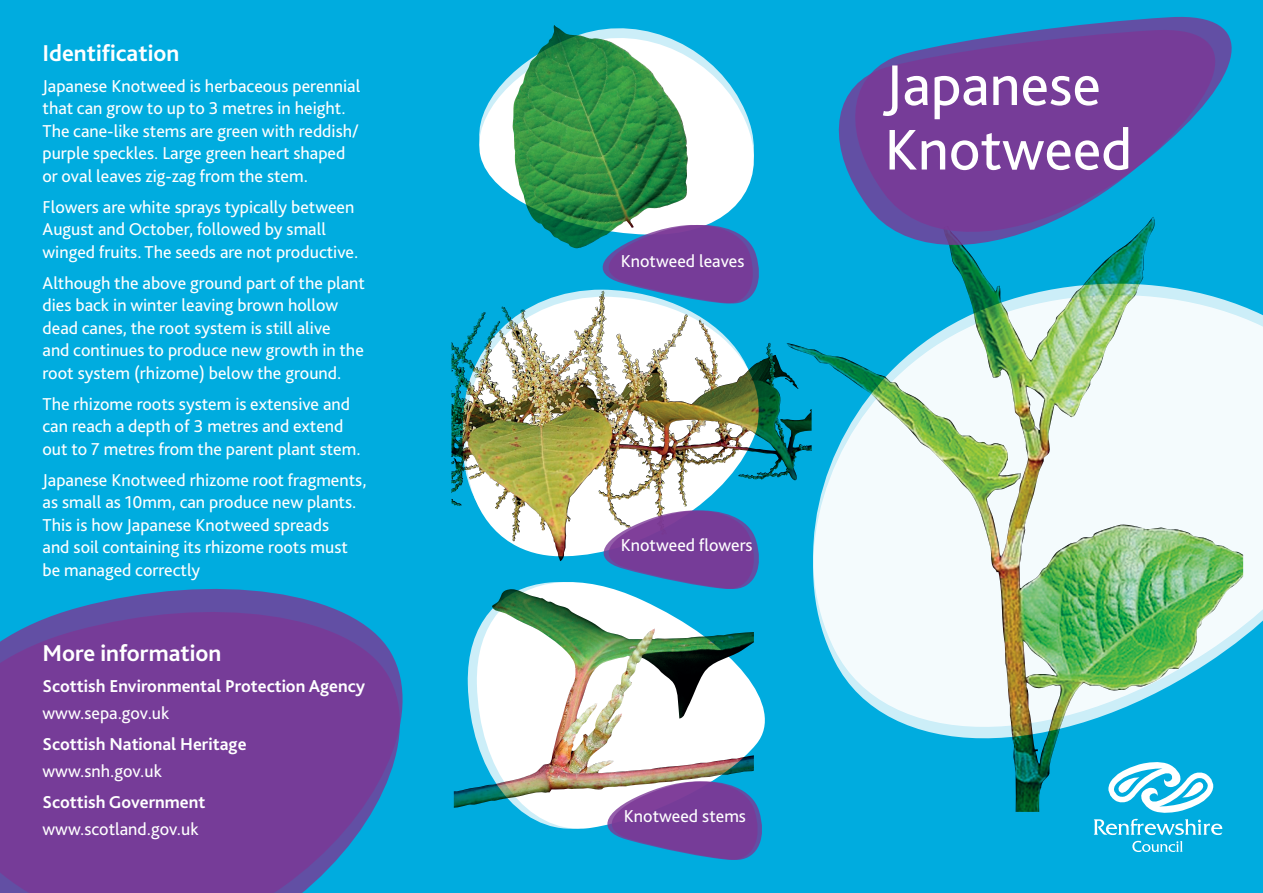
<style>
.page{position:relative;width:1263px;height:893px;background:#fff}
.page>*{position:absolute;margin:0;border:0;box-sizing:border-box;transform-origin:0 0}
.t1{font:60px/64.5px "Bliss Pro";color:#fff}
.t2{font:700 24px "Bliss Pro";color:#fff}
.t3{font:18px/22.5px "Bliss Pro";color:#fff}
.t4{font:700 18px "Bliss Pro";color:#fff}
</style>
<div class="page">
<div style="left:0;top:0;width:842px;height:893px;background:#00acdf"></div>
<div style="left:839px;top:0;width:424px;height:893px;background:#00acdf"></div>
<svg style="left:517px;top:582px;width:248px;height:247px"></svg>
<img style="left:454px;top:589px;width:300px;height:219px">
<svg style="left:1153px;top:285px;width:110px;height:410px;background:#bce4d8"></svg>
<img style="left:787px;top:256px;width:366px;height:556px">
<svg style="left:525px;top:347px;width:242px;height:210px"></svg>
<img style="left:458px;top:289px;width:306px;height:261px">
<svg style="left:0;top:589px;width:403px;height:304px;background:#674aa0"></svg>
<svg style="left:479px;top:47px;width:275px;height:176px;fill:#fff"></svg>
<svg style="left:1081px;top:17px;width:137px;height:8px"></svg>
<svg style="left:838px;top:25px;width:394px;height:231px;fill:#763c98"></svg>
<svg style="left:598px;top:223px;width:165px;height:80px"></svg>
<svg style="left:1132px;top:841px;width:51px;height:11px"></svg>
<svg style="left:1094px;top:762px;width:128px;height:73px"></svg>
<img style="left:552px;top:292px;width:50px;height:83px">
<img style="left:512px;top:25px;width:176px;height:224px">
<svg style="left:599px;top:508px;width:164px;height:81px"></svg>
<svg style="left:603px;top:779px;width:162px;height:81px"></svg>
<h2 class="t2" style="left:43px;top:38px;width:138px">Identification</h2>
<p class="t3" style="left:43px;top:74px;width:319px">Japanese Knotweed is herbaceous perennial that can grow to up to 3 metres in height.<br>The cane-like stems are green with reddish/ purple speckles. Large green heart shaped or oval leaves zig-zag from the stem.</p>
<p class="t3" style="left:43px;top:195px;width:317px">Flowers are white sprays typically between<br>August and October, followed by small winged fruits. The seeds are not productive.</p>
<p class="t3" style="left:43px;top:271px;width:324px">Although the above ground part of the plant dies back in winter leaving brown hollow dead canes, the root system is still alive<br>and continues to produce new growth in the root system (rhizome) below the ground.</p>
<p class="t3" style="left:43px;top:392px;width:320px">The rhizome roots system is extensive and can reach a depth of 3 metres and extend out to 7 metres from the parent plant stem.</p>
<p class="t3" style="left:43px;top:468px;width:326px">Japanese Knotweed rhizome root fragments, as small as 10mm, can produce new plants.<br>This is how Japanese Knotweed spreads<br>and soil containing its rhizome roots must be managed correctly</p>
<h2 class="t2" style="left:43px;top:638px;width:180px">More information</h2>
<p class="t4" style="left:43px;top:675px;width:324px">Scottish Environmental Protection Agency</p>
<p class="t3" style="left:43px;top:701px;width:128px">www.sepa.gov.uk</p>
<p class="t4" style="left:43px;top:733px;width:206px">Scottish National Heritage</p>
<p class="t3" style="left:43px;top:759px;width:121px">www.snh.gov.uk</p>
<p class="t4" style="left:43px;top:791px;width:164px">Scottish Government</p>
<p class="t3" style="left:43px;top:817px;width:158px">www.scotland.gov.uk</p>
<p class="t3" style="left:621px;top:249px;width:125px">Knotweed leaves</p>
<p class="t3" style="left:621px;top:533px;width:133px">Knotweed flowers</p>
<p class="t3" style="left:624px;top:804px;width:124px">Knotweed stems</p>
<h1 class="t1" style="left:884px;top:51px;width:249px">Japanese<br>Knotweed</h1>
</div>
